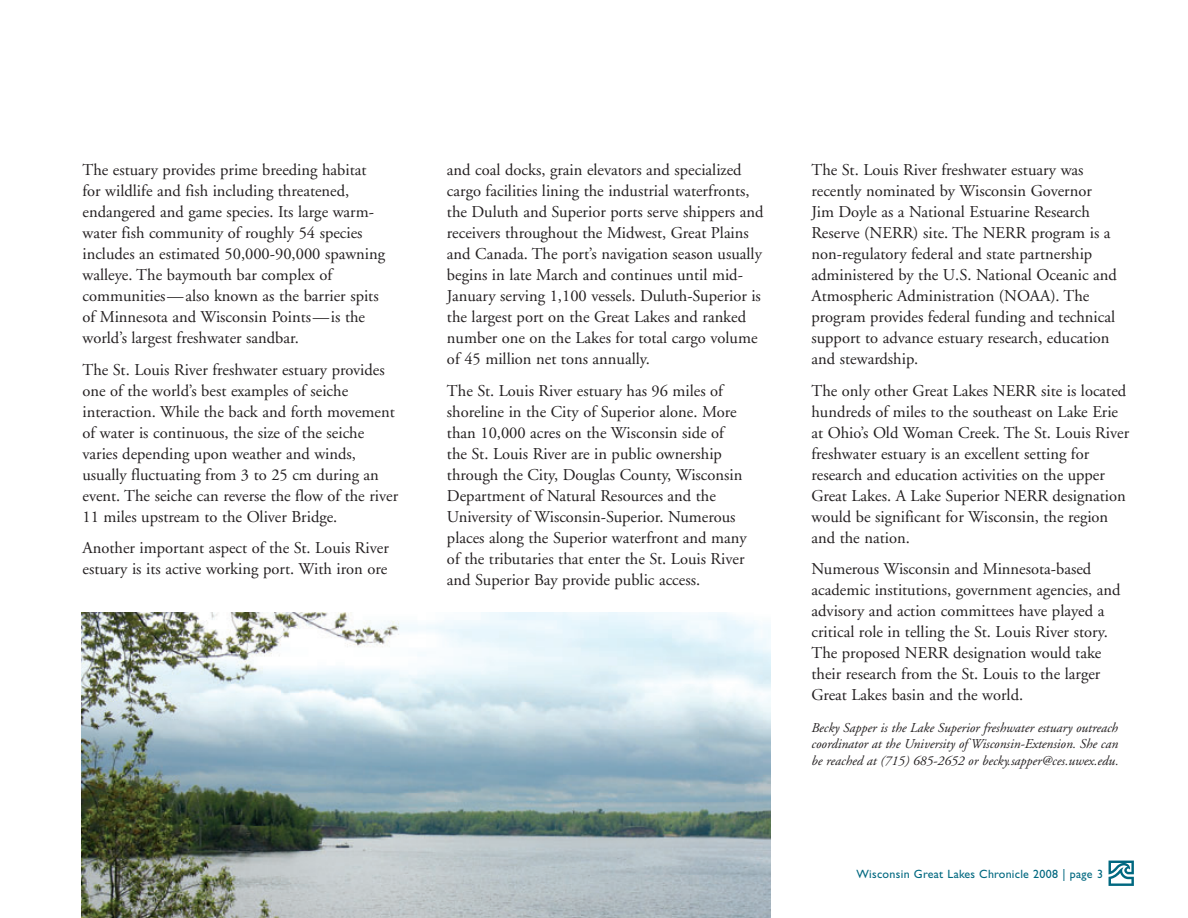
<style>
.page{position:relative;width:1188px;height:918px;background:#fff}
.page>*{position:absolute;margin:0;border:0;box-sizing:border-box;transform-origin:0 0}
.t1{font:16.5px/21px "Adobe Garamond";color:#231f20}
.t2{font:italic 13.5px/16.5px "Adobe Garamond";color:#231f20;text-align:justify}
.t3{font:12px "Gill Sans";letter-spacing:.025em;color:#006880}
</style>
<div class="page">
<svg style="left:1109px;top:861px;width:25px;height:25px"></svg>
<img style="left:81px;top:612px;width:690px;height:305px">
<p class="t1" style="left:82px;top:161px;width:304px">The estuary provides prime breeding habitat for wildlife and fish including threatened, endangered and game species. Its large warm&shy;water fish community of roughly 54 species includes an estimated 50,000-90,000 spawning walleye. The baymouth bar complex of communities—also known as the barrier spits of Minnesota and Wisconsin Points—is the world’s largest freshwater sandbar.</p>
<p class="t1" style="left:82px;top:361px;width:317px">The St. Louis River freshwater estuary provides one of the world’s best examples of seiche interaction. While the back and forth movement of water is continuous, the size of the seiche varies depending upon weather and winds, usually fluctuating from 3 to 25 cm during an event. The seiche can reverse the flow of the river 11 miles upstream to the Oliver Bridge.</p>
<p class="t1" style="left:82px;top:539px;width:308px">Another important aspect of the St. Louis River estuary is its active working port. With iron ore</p>
<p class="t1" style="left:447px;top:161px;width:318px">and coal docks, grain elevators and specialized cargo facilities lining the industrial waterfronts, the Duluth and Superior ports serve shippers and receivers throughout the Midwest, Great Plains and Canada. The port’s navigation season usually begins in late March and continues until mid-January serving 1,100 vessels. Duluth-Superior is the largest port on the Great Lakes and ranked number one on the Lakes for total cargo volume of 45 million net tons annually.</p>
<p class="t1" style="left:447px;top:382px;width:301px">The St. Louis River estuary has 96 miles of shoreline in the City of Superior alone. More than 10,000 acres on the Wisconsin side of the St. Louis River are in public ownership through the City, Douglas County, Wisconsin Department of Natural Resources and the University of Wisconsin-Superior. Numerous places along the Superior waterfront and many of the tributaries that enter the St. Louis River and Superior Bay provide public access.</p>
<p class="t1" style="left:811px;top:161px;width:307px">The St. Louis River freshwater estuary was recently nominated by Wisconsin Governor Jim Doyle as a National Estuarine Research Reserve (NERR) site. The NERR program is a non-regulatory federal and state partnership administered by the U.S. National Oceanic and Atmospheric Administration (NOAA). The program provides federal funding and technical support to advance estuary research, education and stewardship.</p>
<p class="t1" style="left:811px;top:382px;width:319px">The only other Great Lakes NERR site is located hundreds of miles to the southeast on Lake Erie at Ohio’s Old Woman Creek. The St. Louis River freshwater estuary is an excellent setting for research and education activities on the upper Great Lakes. A Lake Superior NERR designation would be significant for Wisconsin, the region and the nation.</p>
<p class="t1" style="left:811px;top:560px;width:311px">Numerous Wisconsin and Minnesota-based academic institutions, government agencies, and advisory and action committees have played a critical role in telling the St. Louis River story.<br>The proposed NERR designation would take their research from the St. Louis to the larger Great Lakes basin and the world.</p>
<p class="t2" style="left:812px;top:721px;width:309px">Becky Sapper is the Lake Superior freshwater estuary outreach coordinator at the University of Wisconsin-Extension. She can be reached at (715) 685-2652 or becky.sapper@ces.uwex.edu.</p>
<p class="t3" style="left:856px;top:869px;width:248px">Wisconsin Great Lakes Chronicle 2008 | page 3</p>
</div>
